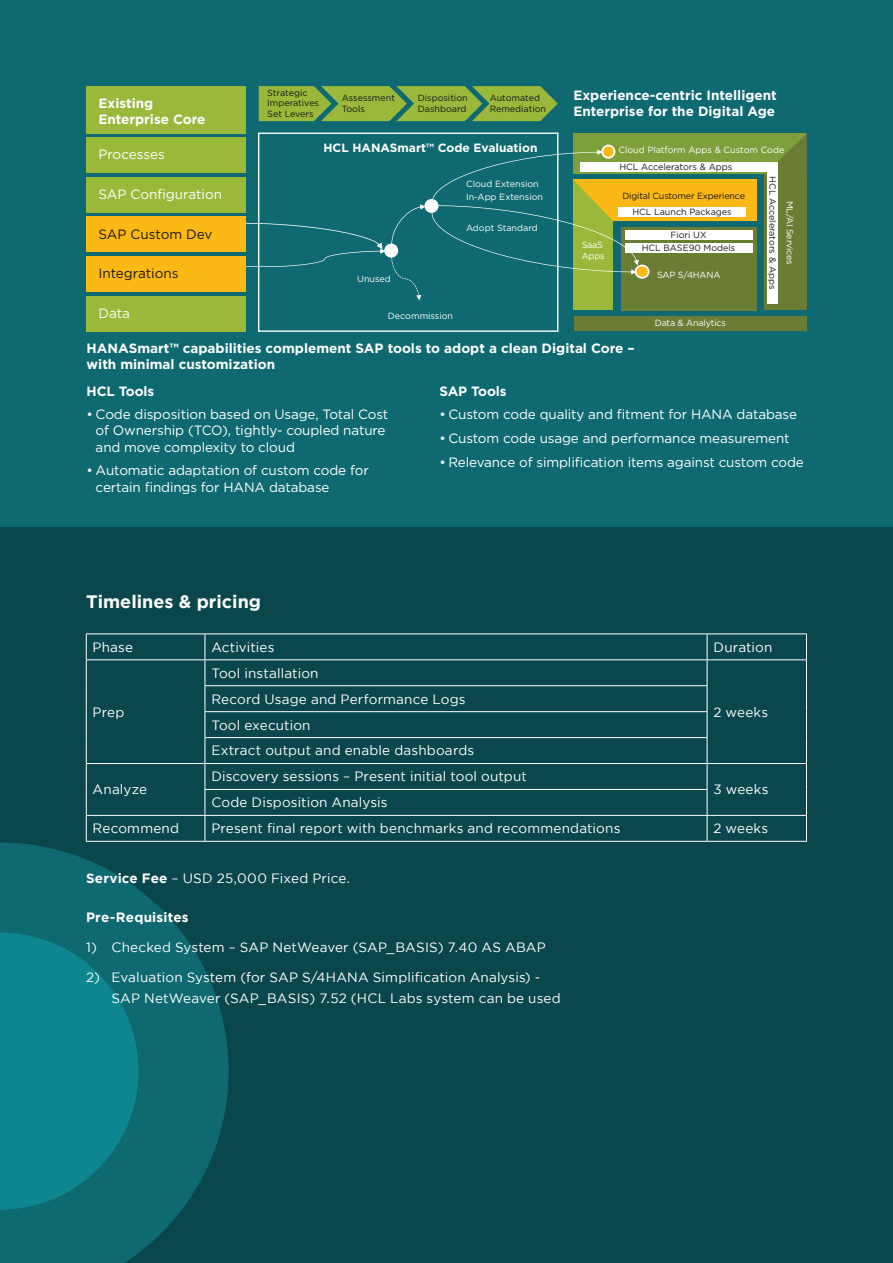
<style>
.page{position:relative;width:893px;height:1263px;background:#0e6970}
.page>*{position:absolute;margin:0;border:0;box-sizing:border-box;transform-origin:0 0}
.Sub_Head{font:700 18px "Gotham";color:#fff}
.Bullet{font:13.5px/16.2px "Gotham";letter-spacing:-.01em;color:#fff}
.Running_Text{font:13.5px "Gotham";letter-spacing:.01em;color:#fff}
.Running_Text-2{font:700 13.5px/16.2px "Gotham";color:#fff}
.Bullet-2{font:13.5px/21px "Gotham";letter-spacing:.01em;color:#fff}
.Bullet-3{font:13.5px "Gotham";letter-spacing:.015em;color:#fff}
.t1{font:13.5px "Gotham";color:#181818}
.t2{font:700 12px "Gotham";color:#fff}
.t3{font:9px/10.8px "Gotham";color:#181818}
.t4{font:9px/13.4px "Gotham";color:#fff}
.t5{font:9px "Gotham";letter-spacing:-.02em;color:#fff}
.t6{font:9px "Gotham";letter-spacing:-.02em;color:#181818}
.s1{color:#181818}
.s2{font-weight:700}
</style>
<div class="page">
<div style="left:0;top:527px;width:893px;height:736px;background:#09474c"></div>
<svg style="left:0;top:842px;width:229px;height:421px"></svg>
<hr style="left:86px;top:633px;width:119px;height:1px;background:#fff">
<hr style="left:205px;top:633px;width:502px;height:1px;background:#fff">
<hr style="left:707px;top:633px;width:100px;height:1px;background:#fff">
<hr style="left:86px;top:659px;width:119px;height:1px;background:#fff">
<hr style="left:205px;top:659px;width:502px;height:1px;background:#fff">
<hr style="left:707px;top:659px;width:100px;height:1px;background:#fff">
<hr style="left:205px;top:685px;width:502px;height:1px;background:#fff">
<hr style="left:205px;top:711px;width:502px;height:1px;background:#fff">
<hr style="left:205px;top:737px;width:502px;height:1px;background:#fff">
<hr style="left:86px;top:763px;width:119px;height:1px;background:#fff">
<hr style="left:205px;top:763px;width:502px;height:1px;background:#fff">
<hr style="left:707px;top:763px;width:100px;height:1px;background:#fff">
<hr style="left:205px;top:789px;width:502px;height:1px;background:#fff">
<hr style="left:86px;top:815px;width:119px;height:1px;background:#fff">
<svg style="left:86px;top:634px;width:1px;height:207px"></svg>
<hr style="left:205px;top:815px;width:502px;height:1px;background:#fff">
<svg style="left:205px;top:634px;width:1px;height:207px"></svg>
<hr style="left:707px;top:815px;width:100px;height:1px;background:#fff">
<svg style="left:707px;top:634px;width:1px;height:207px"></svg>
<svg style="left:806px;top:634px;width:1px;height:207px"></svg>
<hr style="left:86px;top:841px;width:119px;height:1px;background:#fff">
<hr style="left:205px;top:841px;width:502px;height:1px;background:#fff">
<hr style="left:707px;top:841px;width:100px;height:1px;background:#fff">
<div style="left:87px;top:86px;width:159px;height:47px;background:#9ab93b"></div>
<svg style="left:259px;top:86px;width:299px;height:35px;background:#8bb040"></svg>
<div style="left:258px;top:133px;width:300px;height:199px;border:1px solid #fff"></div>
<div style="left:621px;top:227px;width:135px;height:83px;background:#6b7d35"></div>
<div style="left:573px;top:133px;width:232px;height:41px;background:#7e9f3c"></div>
<div style="left:574px;top:316px;width:232px;height:15px;background:#6b7d35"></div>
<div style="left:573px;top:180px;width:183px;height:41px;background:#fcb814"></div>
<div style="left:573px;top:221px;width:40px;height:89px;background:#9ab93b"></div>
<div style="left:764px;top:174px;width:42px;height:136px;background:#6b7d35"></div>
<svg style="left:765px;top:134px;width:41px;height:40px"></svg>
<div style="left:580px;top:162px;width:191px;height:10px;background:#fff"></div>
<div style="left:618px;top:207px;width:128px;height:10px;background:#fff"></div>
<div style="left:767px;top:162px;width:10px;height:141px;background:#fff"></div>
<div style="left:385px;top:244px;width:12px;height:13px;background:#fff;border-radius:50%"></div>
<div style="left:384px;top:244px;width:14px;height:14px;border:2px solid #fff;border-radius:50%"></div>
<div style="left:636px;top:265px;width:13px;height:13px;background:#fcb814;border-radius:50%"></div>
<div style="left:635px;top:265px;width:15px;height:14px;border:2px solid #fff;border-radius:50%"></div>
<div style="left:602px;top:145px;width:12px;height:13px;background:#fcb814;border-radius:50%"></div>
<div style="left:601px;top:145px;width:14px;height:14px;border:2px solid #fff;border-radius:50%"></div>
<div style="left:625px;top:231px;width:127px;height:9px;background:#fff"></div>
<div style="left:625px;top:243px;width:127px;height:10px;background:#fff"></div>
<svg style="left:391px;top:150px;width:248px;height:150px"></svg>
<div style="left:87px;top:138px;width:159px;height:35px;background:#9ab93b"></div>
<div style="left:87px;top:177px;width:159px;height:36px;background:#9ab93b"></div>
<div style="left:87px;top:256px;width:159px;height:36px;background:#fcb814"></div>
<div style="left:87px;top:296px;width:159px;height:35px;background:#9ab93b"></div>
<svg style="left:246px;top:223px;width:139px;height:44px"></svg>
<div style="left:87px;top:217px;width:159px;height:35px;background:#fcb814"></div>
<p class="Running_Text-2" style="left:98px;top:95px;width:109px">Existing<br>Enterprise Core</p>
<p class="Bullet" style="left:98px;top:146px;width:68px">Processes</p>
<p class="Bullet" style="left:98px;top:186px;width:125px">SAP Configuration</p>
<p class="t1" style="left:98px;top:225px;width:115px">SAP Custom Dev</p>
<p class="t1" style="left:98px;top:265px;width:82px">Integrations</p>
<p class="Bullet" style="left:98px;top:304px;width:33px">Data</p>
<p class="t3" style="left:267px;top:87px;width:53px">Strategic<br>Imperatives<br>Set Levers</p>
<p class="t3" style="left:342px;top:92px;width:55px">Assessment<br>Tools</p>
<p class="t3" style="left:418px;top:92px;width:51px">Disposition<br>Dashboard</p>
<p class="t3" style="left:490px;top:92px;width:58px">Automated<br>Remediation</p>
<p class="t2" style="left:323px;top:139px;width:216px">HCL HANASmart™ Code Evaluation</p>
<p class="t4" style="left:466px;top:177px;width:78px">Cloud Extension<br>In-App Extension</p>
<p class="t4" style="left:466px;top:221px;width:73px">Adopt Standard</p>
<p class="t4" style="left:357px;top:272px;width:35px">Unused</p>
<p class="t4" style="left:388px;top:309px;width:67px">Decommission</p>
<p class="Running_Text-2" style="left:573px;top:87px;width:205px">Experience-centric Intelligent<br>Enterprise for the Digital Age</p>
<p class="t4" style="left:582px;top:239px;width:24px;line-height:10.8px">SaaS<br>Apps</p>
<p class="t4" style="left:618px;top:142px;width:168px;line-height:16.4px">Cloud Platform Apps &amp; Custom Code<br><span class="s1">HCL Accelerators &amp; Apps</span></p>
<p class="t3" style="left:778px;top:176px;width:114px;rotate:90deg">HCL Accelerators &amp; Apps</p>
<p class="t6" style="left:622px;top:190px;width:124px">Digital Customer Experience</p>
<p class="t5" style="left:796px;top:201px;width:66px;rotate:90deg">ML/AI Services</p>
<p class="t3" style="left:632px;top:206px;width:101px">HCL Launch Packages</p>
<p class="t3" style="left:642px;top:228px;width:95px;line-height:13.4px;text-align:center">Fiori UX<br>HCL BASE90 Models</p>
<p class="t4" style="left:657px;top:268px;width:65px">SAP S/4HANA</p>
<p class="t5" style="left:655px;top:317px;width:73px">Data &amp; Analytics</p>
<p class="Running_Text-2" style="left:87px;top:340px;width:550px">HANASmart™ capabilities complement SAP tools to adopt a clean Digital Core – with minimal customization</p>
<p class="Running_Text-2" style="left:87px;top:383px;width:69px">HCL Tools</p>
<p class="Bullet" style="left:96px;top:406px;width:294px;text-indent:-9px">• Code disposition based on Usage, Total Cost of Ownership (TCO), tightly- coupled nature and move complexity to cloud</p>
<p class="Bullet" style="left:96px;top:462px;width:275px;text-indent:-9px">• Automatic adaptation of custom code for certain findings for HANA database</p>
<p class="Sub_Head" style="left:86px;top:592px;width:176px">Timelines &amp; pricing</p>
<p class="Running_Text-2" style="left:439px;top:383px;width:69px">SAP Tools</p>
<p class="Bullet" style="left:439px;top:406px;width:359px">• Custom code quality and fitment for HANA database</p>
<p class="Bullet" style="left:439px;top:430px;width:352px">• Custom code usage and performance measurement</p>
<p class="Bullet" style="left:439px;top:453px;width:366px">• Relevance of simplification items against custom code</p>
<p class="Running_Text" style="left:93px;top:639px;width:42px">Phase</p>
<p class="Running_Text" style="left:211px;top:639px;width:65px">Activities</p>
<p class="Running_Text" style="left:713px;top:639px;width:60px">Duration</p>
<p class="Running_Text" style="left:93px;top:704px;width:33px">Prep</p>
<p class="Running_Text" style="left:93px;top:782px;width:56px">Analyze</p>
<p class="Running_Text" style="left:211px;top:665px;width:109px">Tool installation</p>
<p class="Running_Text" style="left:211px;top:691px;width:256px">Record Usage and Performance Logs</p>
<p class="Running_Text" style="left:211px;top:717px;width:101px">Tool execution</p>
<p class="Running_Text" style="left:211px;top:743px;width:264px">Extract output and enable dashboards</p>
<p class="Running_Text" style="left:211px;top:769px;width:317px">Discovery sessions – Present initial tool output</p>
<p class="Running_Text" style="left:211px;top:795px;width:178px">Code Disposition Analysis</p>
<p class="Running_Text" style="left:713px;top:704px;width:56px">2 weeks</p>
<p class="Running_Text" style="left:713px;top:782px;width:56px">3 weeks</p>
<p class="Running_Text" style="left:93px;top:821px;width:88px">Recommend</p>
<p class="Running_Text" style="left:211px;top:821px;width:411px">Present final report with benchmarks and recommendations</p>
<p class="Running_Text" style="left:713px;top:821px;width:56px">2 weeks</p>
<p class="Running_Text" style="left:86px;top:871px;width:265px"><span class="s2">Service Fee</span> – USD 25,000 Fixed Price.</p>
<p class="Running_Text-2" style="left:86px;top:909px;width:104px">Pre-Requisites</p>
<p class="Bullet-3" style="left:86px;top:940px;width:461px">1) Checked System – SAP NetWeaver (SAP_BASIS) 7.40 AS ABAP</p>
<p class="Bullet-2" style="left:112px;top:966px;width:451px;text-indent:-26px">2) Evaluation System (for SAP S/4HANA Simplification Analysis) -<br>SAP NetWeaver (SAP_BASIS) 7.52 (HCL Labs system can be used</p>
</div>
